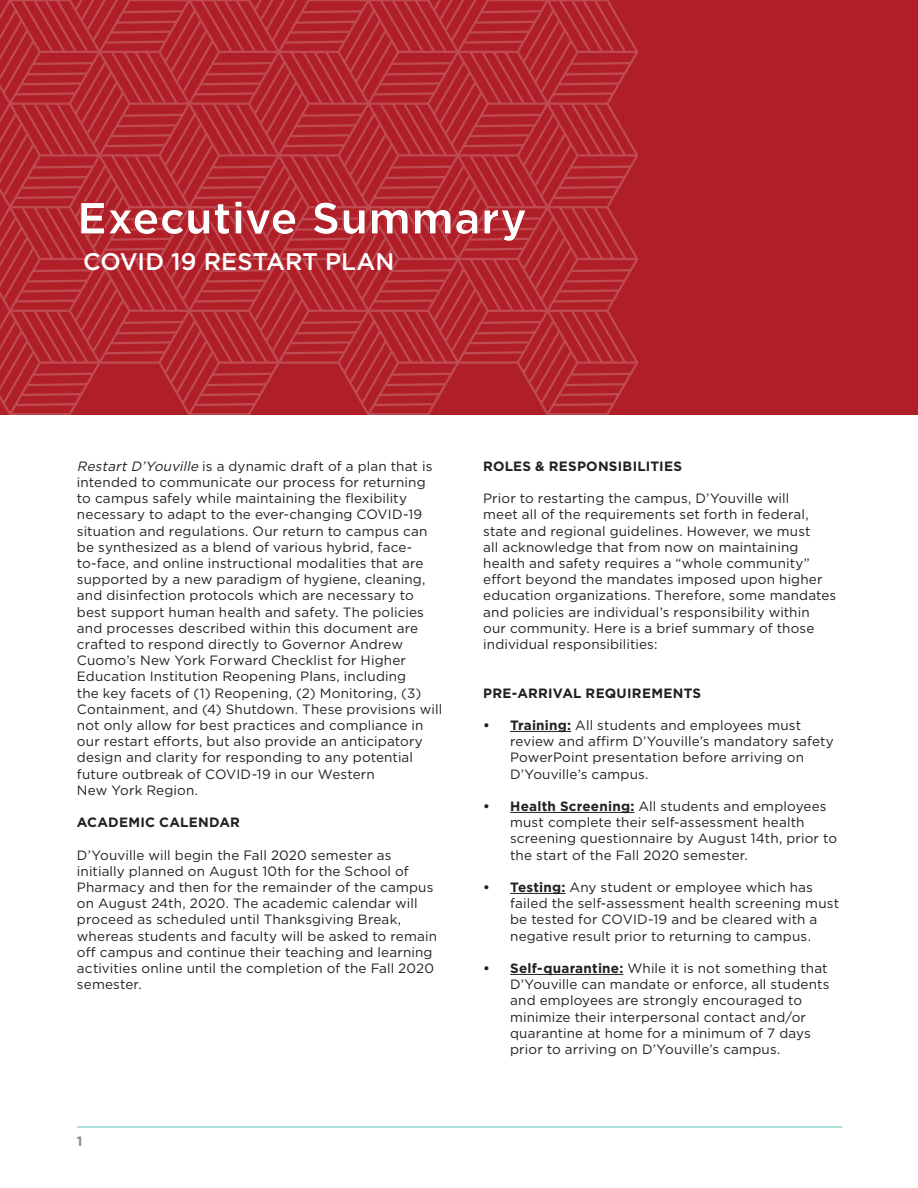
<style>
.page{position:relative;width:918px;height:1188px;background:#fff}
.page>*{position:absolute;margin:0;border:0;box-sizing:border-box;transform-origin:0 0}
.t1{font:700 45px "Gotham";color:#fff}
.Paragraph_Style_2{font:500 24px "Gotham";color:#fff}
.t2{font:13.5px/16.2px "Gotham";letter-spacing:.01em;color:#231f20}
.t3{font:700 13.5px "Gotham";letter-spacing:.02em;color:#231f20}
.t4{font:700 13.5px "Gotham";color:#8a8c8f}
.s1{font-style:italic}
.s2{font-weight:700}
</style>
<div class="page">
<div style="left:0;top:0;width:918px;height:207px;background:#b01e27"></div>
<div style="left:0;top:207px;width:918px;height:208px;background:#b01e27"></div>
<svg style="left:0;top:0;width:639px;height:415px"></svg>
<hr style="left:77px;top:1127px;width:765px;height:1px;background:#5fc4b7">
<svg style="left:80px;top:200px;width:217px;height:36px"></svg>
<svg style="left:311px;top:201px;width:217px;height:41px"></svg>
<hr style="left:510px;top:731px;width:61px;height:1px;background:#231f20">
<hr style="left:510px;top:812px;width:124px;height:1px;background:#231f20">
<hr style="left:510px;top:893px;width:56px;height:1px;background:#231f20">
<hr style="left:510px;top:974px;width:113px;height:1px;background:#231f20">
<p class="t1" style="left:77px;top:188px;width:452px">Executive Summary</p>
<p class="Paragraph_Style_2" style="left:83px;top:246px;width:313px">COVID 19 RESTART PLAN</p>
<p class="t2" style="left:77px;top:458px;width:367px"><span class="s1">RestartD’Youville</span> is a dynamic draft of a plan that is intended to communicate our process for returning to campus safely while maintaining the flexibility necessary to adapt to the ever-changing COVID-19 situation and regulations. Our return to campus can be synthesized as a blend of various hybrid, face&shy;to-face, and online instructional modalities that are supported by a new paradigm of hygiene, cleaning, and disinfection protocols which are necessary to best support human health and safety. The policies and processes described within this document are crafted to respond directly to Governor Andrew Cuomo’s New York Forward Checklist for Higher Education Institution Reopening Plans, including<br>the key facets of (1) Reopening, (2) Monitoring, (3)<br>Containment, and (4) Shutdown. These provisions will not only allow for best practices and compliance in our restart efforts, but also provide an anticipatory design and clarity for responding to any potential future outbreak of COVID-19 in our Western<br>New York Region.</p>
<p class="t3" style="left:77px;top:814px;width:164px">ACADEMIC CALENDAR</p>
<p class="t2" style="left:77px;top:847px;width:362px">D’Youville will begin the Fall 2020 semester as initially planned on August 10th for the School of Pharmacy and then for the remainder of the campus on August 24th, 2020. The academic calendar will proceed as scheduled until Thanksgiving Break, whereas students and faculty will be asked to remain off campus and continue their teaching and learning activities online until the completion of the Fall 2020 semester.</p>
<p class="t4" style="left:77px;top:1132px;width:7px">1</p>
<p class="t3" style="left:483px;top:457px;width:200px">ROLES &amp; RESPONSIBILITIES</p>
<p class="t2" style="left:483px;top:490px;width:355px">Prior to restarting the campus, D’Youville will<br>meet all of the requirements set forth in federal, state and regional guidelines. However, we must<br>all acknowledge that from now on maintaining health and safety requires a “whole community” effort beyond the mandates imposed upon higher education organizations. Therefore, some mandates and policies are individual’s responsibility within<br>our community. Here is a brief summary of those individual responsibilities:</p>
<p class="t3" style="left:483px;top:684px;width:220px">PRE-ARRIVAL REQUIREMENTS</p>
<p class="t2" style="left:510px;top:717px;width:325px;text-indent:-27px"><span class="s2">• Training:</span> All students and employees must review and affirm D’Youville’s mandatory safety PowerPoint presentation before arriving on D’Youville’s campus.</p>
<p class="t2" style="left:510px;top:798px;width:328px;text-indent:-27px"><span class="s2">• Health Screening:</span> All students and employees must complete their self-assessment health screening questionnaire by August 14th, prior to the start of the Fall 2020 semester.</p>
<p class="t2" style="left:510px;top:879px;width:330px;text-indent:-27px"><span class="s2">• Testing:</span> Any student or employee which has failed the self-assessment health screening must be tested for COVID-19 and be cleared with a negative result prior to returning to campus.</p>
<p class="t2" style="left:510px;top:960px;width:321px;text-indent:-27px"><span class="s2">• Self-quarantine:</span> While it is not something that D’Youville can mandate or enforce, all students and employees are strongly encouraged to minimize their interpersonal contact and/or quarantine at home for a minimum of 7 days prior to arriving on D’Youville’s campus.</p>
</div>
